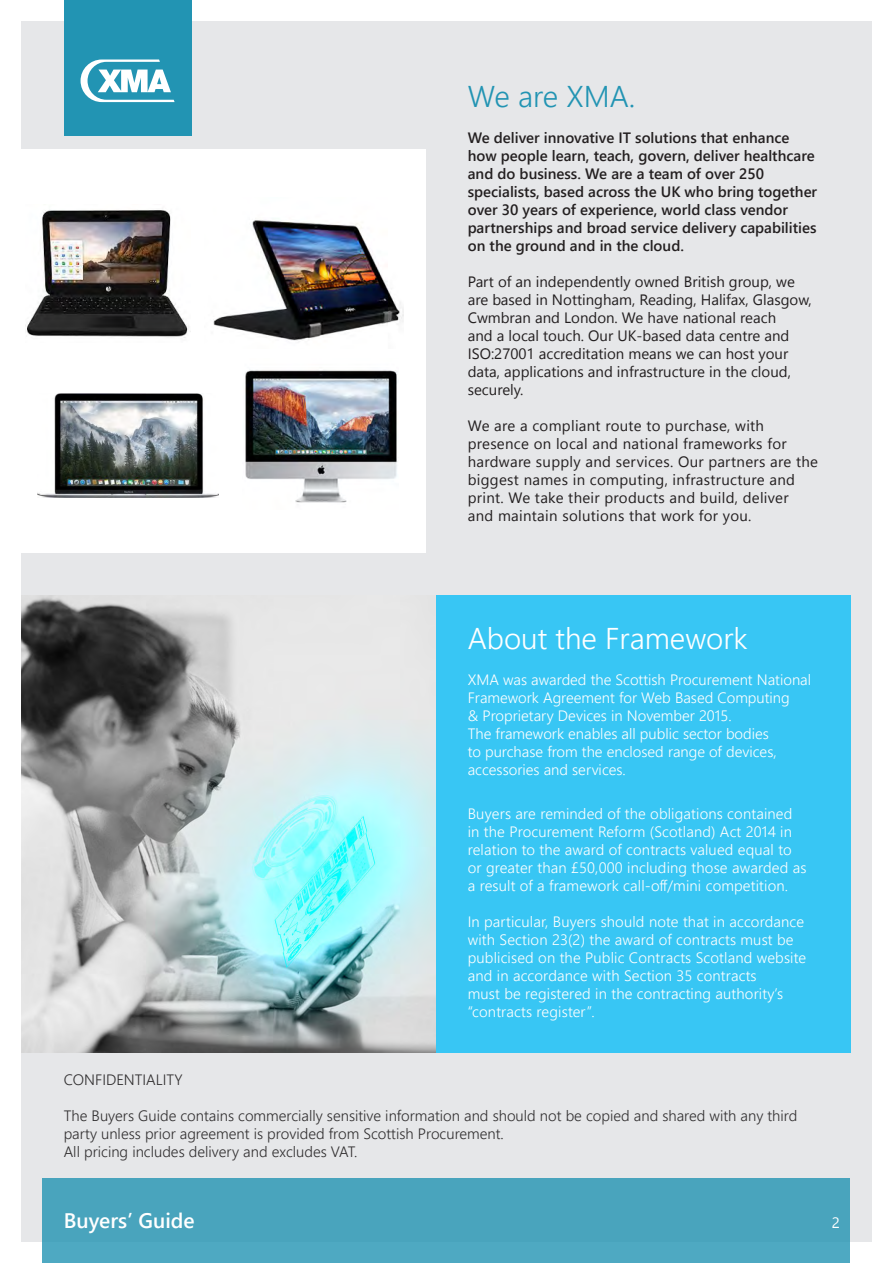
<style>
.page{position:relative;width:893px;height:1263px;background:#fff}
.page>*{position:absolute;margin:0;border:0;box-sizing:border-box;transform-origin:0 0}
.Title2{font:300 30px "Segoe UI";color:#fff}
.Title2-2{font:300 30px "Segoe UI";color:#2294b3}
.t1{font:600 21px "Segoe UI";color:#fff}
.Body{font:300 15px/18px "Segoe UI";letter-spacing:.01em;color:#fff}
.Sub_Heading2{font:600 15px/18px "Segoe UI";color:#231f20}
.Body-2{font:300 15px/18px "Segoe UI";color:#312f30}
.Sub_Heading2-2{font:15px "Segoe UI Symbol";color:#231f20}
</style>
<div class="page">
<div style="left:21px;top:21px;width:851px;height:1221px;background:#e6e7e9"></div>
<div style="left:43px;top:1178px;width:807px;height:85px;background:#49a4bd"></div>
<div style="left:64px;top:0;width:127px;height:136px;background:#2294b3"></div>
<svg style="left:81px;top:60px;width:94px;height:42px"></svg>
<img style="left:21px;top:595px;width:415px;height:457px">
<div style="left:0;top:149px;width:425px;height:404px;background:#fff"></div>
<div style="left:436px;top:595px;width:414px;height:457px;background:#38c6f4"></div>
<img style="left:27px;top:210px;width:164px;height:128px">
<img style="left:37px;top:393px;width:182px;height:105px">
<img style="left:213px;top:220px;width:191px;height:121px">
<img style="left:245px;top:370px;width:153px;height:133px">
<p class="Title2-2" style="left:468px;top:68px;width:169px">We are XMA.</p>
<p class="Sub_Heading2" style="left:468px;top:127px;width:351px">We deliver innovative IT solutions that enhance how people learn, teach, govern, deliver healthcare and do business. We are a team of over 250 specialists, based across the UK who bring together over 30 years of experience, world class vendor partnerships and broad service delivery capabilities on the ground and in the cloud.</p>
<p class="Sub_Heading2-2" style="left:489px;top:273px;width:60px">▼ □ ■ ■</p>
<p class="Sub_Heading2-2" style="left:581px;top:273px;width:83px">■ ■▼● □ ■</p>
<p class="Sub_Heading2-2" style="left:509px;top:291px;width:87px">▲ ■ □▼▼ ■</p>
<p class="Sub_Heading2-2" style="left:676px;top:291px;width:48px">■ ★ ●</p>
<p class="Sub_Heading2-2" style="left:763px;top:291px;width:37px">●▲□</p>
<p class="Sub_Heading2-2" style="left:571px;top:309px;width:45px">□■ □■</p>
<p class="Sub_Heading2-2" style="left:664px;top:309px;width:74px">❖ ■▼□■●</p>
<p class="Sub_Heading2-2" style="left:475px;top:327px;width:92px">■ ●□ ● ▼□◆</p>
<p class="Sub_Heading2-2" style="left:702px;top:327px;width:47px">▼ ■▼</p>
<p class="Sub_Heading2-2" style="left:772px;top:327px;width:10px">■</p>
<p class="Sub_Heading2-2" style="left:586px;top:345px;width:40px">▼ ▼□■</p>
<p class="Sub_Heading2-2" style="left:713px;top:345px;width:71px">■ □▲▼ □◆</p>
<p class="Sub_Heading2-2" style="left:530px;top:363px;width:164px">● ▼□■▲ ■ ■ ▲▼◆ ▼◆</p>
<p class="Sub_Heading2-2" style="left:758px;top:363px;width:22px">●□◆</p>
<p class="Sub_Heading2-2" style="left:468px;top:381px;width:48px">▲◆●</p>
<p class="Sub_Heading2-2" style="left:540px;top:417px;width:145px">□ ● ■▼ □◆▼ ▼□ ◆</p>
<p class="Sub_Heading2-2" style="left:534px;top:435px;width:146px">□■ ●□ ● ■ ■ ▼□■ ●</p>
<p class="Sub_Heading2-2" style="left:734px;top:435px;width:49px">□ ▲ □</p>
<p class="Sub_Heading2-2" style="left:536px;top:453px;width:39px">▲◆ ●</p>
<p class="Sub_Heading2-2" style="left:593px;top:453px;width:52px">■ ▲ ❖</p>
<p class="Sub_Heading2-2" style="left:731px;top:453px;width:36px">▼■ ▲</p>
<p class="Sub_Heading2-2" style="left:507px;top:471px;width:26px">▲▼ ■</p>
<p class="Sub_Heading2-2" style="left:562px;top:471px;width:46px">▲ ■ □</p>
<p class="Sub_Heading2-2" style="left:629px;top:471px;width:28px">◆▼■</p>
<p class="Sub_Heading2-2" style="left:677px;top:471px;width:76px">■ ▲▼◆▼◆</p>
<p class="Sub_Heading2-2" style="left:777px;top:471px;width:10px">■</p>
<p class="Sub_Heading2-2" style="left:619px;top:489px;width:69px">□◆▼▲ ■</p>
<p class="Sub_Heading2-2" style="left:476px;top:507px;width:10px">■</p>
<p class="Sub_Heading2-2" style="left:523px;top:507px;width:159px">■▼ ■ ▲□●◆▼ □■▲ ▼ ▼ □</p>
<p class="Sub_Heading2-2" style="left:704px;top:507px;width:46px">□ □◆</p>
<p class="Title2" style="left:468px;top:610px;width:281px">About the Framework</p>
<p class="Body" style="left:468px;top:669px;width:345px">XMA was awarded the Scottish Procurement National<br>Framework Agreement for Web Based Computing</p>
<p class="Body" style="left:468px;top:705px;width:265px">&amp; Proprietary Devices in November 2015.</p>
<p class="Body" style="left:468px;top:723px;width:310px">The framework enables all public sector bodies to purchase from the enclosed range of devices, accessories and services.</p>
<p class="Body" style="left:468px;top:803px;width:326px">Buyers are reminded of the obligations contained in the Procurement Reform (Scotland) Act 2014 in</p>
<p class="Body" style="left:468px;top:839px;width:340px">relation to the award of contracts valued equal to or greater than £50,000 including those awarded as a result of a framework call-off/mini competition.</p>
<p class="Body" style="left:468px;top:911px;width:340px">In particular, Buyers should note that in accordance with Section 23(2) the award of contracts must be publicised on the Public Contracts Scotland website and in accordance with Section 35 contracts<br>must be registered in the contracting authority’s “contracts register”.</p>
<p class="Body-2" style="left:64px;top:1069px;width:120px">CONFIDENTIALITY</p>
<p class="Body-2" style="left:64px;top:1105px;width:735px">The Buyers Guide contains commercially sensitive information and should not be copied and shared with any third party unless prior agreement is provided from Scottish Procurement.</p>
<p class="Body-2" style="left:64px;top:1141px;width:295px">All pricing includes delivery and excludes VAT.</p>
<h2 class="t1" style="left:64px;top:1201px;width:132px">Buyers’ Guide</h2>
</div>
